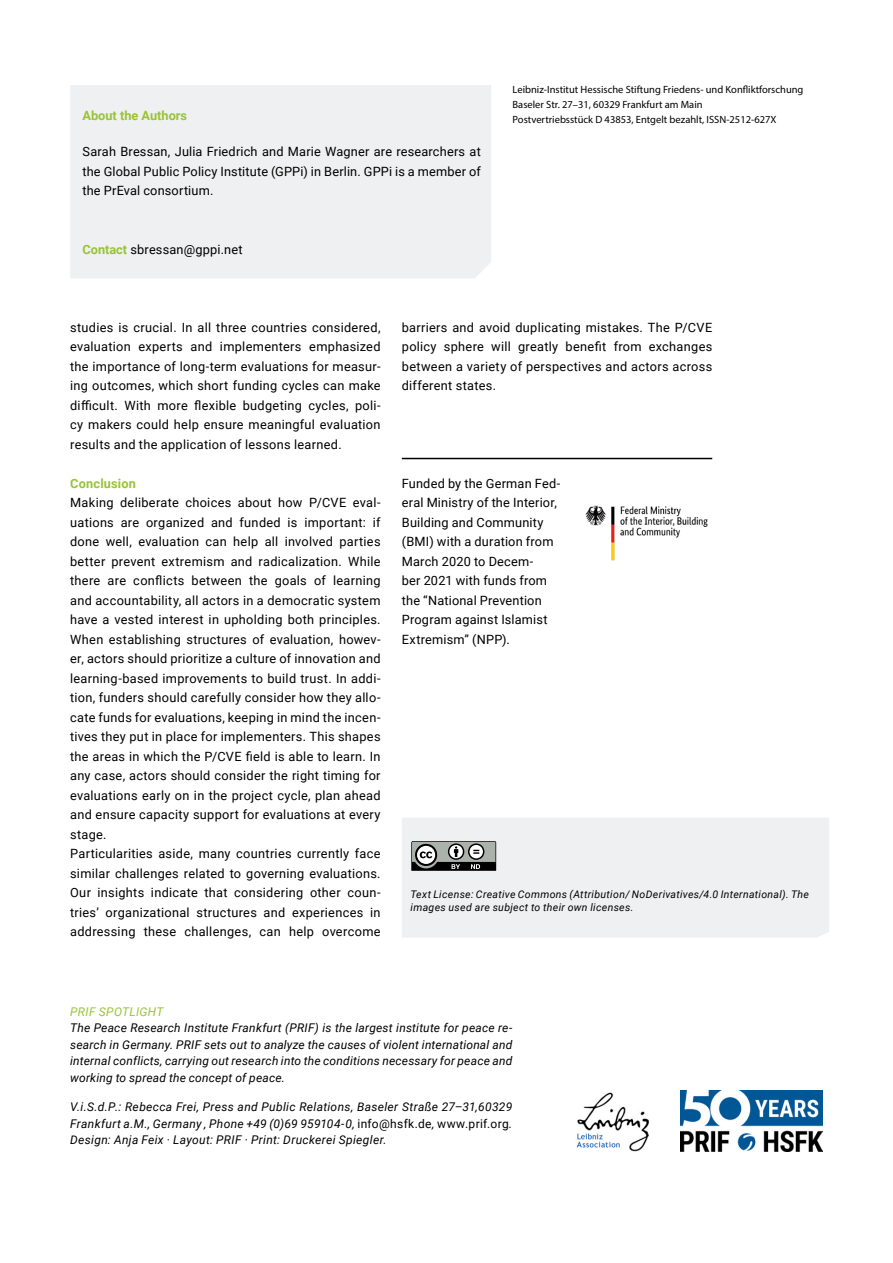
<style>
.page{position:relative;width:893px;height:1263px;background:#fff}
.page>*{position:absolute;margin:0;border:0;box-sizing:border-box;transform-origin:0 0}
.Fließtext{font:12.75px/19.5px "Roboto";letter-spacing:.02em;color:#000;text-align:justify}
.Zwischenüberschrift{font:700 12.75px "Roboto";color:#99c337}
.ViSdP__Fussnoten_etc{font:italic 12px/16.5px "Roboto";letter-spacing:.02em;color:#000;text-align:justify}
.t1{font:italic 12px "Roboto";letter-spacing:.03em;color:#99c337}
.t2{font:10.5px/15px "Myriad Pro";color:#000}
.Textlizenz{font:italic 10.5px/13.5px "Roboto";letter-spacing:.03em;color:#000}
.s1{font-weight:700;color:#99c337}
.s2{font-style:normal}
</style>
<div class="page">
<div style="left:70px;top:85px;width:421px;height:193px;background:#eff0f1"></div>
<img style="left:576px;top:1092px;width:72px;height:59px">
<img style="left:680px;top:1091px;width:143px;height:60px">
<div style="left:402px;top:818px;width:427px;height:120px;background:#eff0f1"></div>
<svg style="left:411px;top:841px;width:85px;height:30px;background:#757875"></svg>
<hr style="left:402px;top:458px;width:310px;height:1px;background:#000">
<img style="left:585px;top:505px;width:123px;height:56px">
<p class="Zwischenüberschrift" style="left:82px;top:107px;width:106px">About the Authors</p>
<p class="Fließtext" style="left:82px;top:141px;width:400px">Sarah Bressan, Julia Friedrich and Marie Wagner are researchers at the Global Public Policy Institute (GPPi) in Berlin. GPPi is a member of the PrEval consortium.</p>
<p class="Fließtext" style="left:82px;top:239px;width:162px"><span class="s1">Contact</span> sbressan@gppi.net</p>
<p class="t2" style="left:513px;top:82px;width:292px">Leibniz-Institut Hessische Stiftung Friedens- und Konfliktforschung<br>Baseler Str. 27–31, 60329 Frankfurt am Main</p>
<p class="t2" style="left:513px;top:112px;width:265px">Postvertriebsstück D 43853, Entgelt bezahlt, ISSN-2512-627X</p>
<p class="Fließtext" style="left:70px;top:317px;width:312px">studies is crucial. In all three countries considered, evaluation experts and implementers emphasized the importance of long-term evaluations for measur&shy;ing outcomes, which short funding cycles can make difficult. With more flexible budgeting cycles, poli&shy;cy makers could help ensure meaningful evaluation results and the application of lessons learned.</p>
<h2 class="Zwischenüberschrift" style="left:70px;top:474px;width:67px">Conclusion</h2>
<p class="Fließtext" style="left:70px;top:492px;width:312px">Making deliberate choices about how P/CVE eval&shy;uations are organized and funded is important: if done well, evaluation can help all involved parties better prevent extremism and radicalization. While there are conflicts between the goals of learning and accountability, all actors in a democratic system have a vested interest in upholding both principles.<br>When establishing structures of evaluation, howev&shy;er, actors should prioritize a culture of innovation and learning-based improvements to build trust. In addi&shy;tion, funders should carefully consider how they allo&shy;cate funds for evaluations, keeping in mind the incen&shy;tives they put in place for implementers. This shapes the areas in which the P/CVE field is able to learn. In any case, actors should consider the right timing for evaluations early on in the project cycle, plan ahead and ensure capacity support for evaluations at every stage.</p>
<p class="Fließtext" style="left:70px;top:843px;width:312px">Particularities aside, many countries currently face similar challenges related to governing evaluations.<br>Our insights indicate that considering other coun&shy;tries’ organizational structures and experiences in addressing these challenges, can help overcome</p>
<p class="Fließtext" style="left:402px;top:317px;width:312px">barriers and avoid duplicating mistakes. The P/CVE policy sphere will greatly benefit from exchanges between a variety of perspectives and actors across different states.</p>
<p class="Fließtext" style="left:402px;top:473px;width:160px;text-align:left">Funded by the German Fed&shy;eral Ministry of the Interior,<br>Building and Community (BMI) with a duration from<br>March 2020 to Decem-<br>ber 2021 with funds from the “National Prevention<br>Program against Islamist<br>Extremism” (NPP).</p>
<p class="Textlizenz" style="left:411px;top:887px;width:400px">Text License: Creative Commons (Attribution/ NoDerivatives/4.0 International). The images used are subject to their own licenses.</p>
<p class="t1" style="left:70px;top:1003px;width:95px">PRIF SPOTLIGHT</p>
<p class="ViSdP__Fussnoten_etc" style="left:70px;top:1019px;width:444px">The Peace Research Institute Frankfurt (PRIF) is the largest institute for peace re&shy;search in Germany. PRIF sets out to analyze the causes of violent international and internal conflicts, carrying out research into the conditions necessary for peace and working to spread the concept of peace.</p>
<p class="ViSdP__Fussnoten_etc" style="left:70px;top:1098px;width:444px">V.i.S.d.P.: Rebecca Frei, Press and Public Relations, Baseler Straße 27–31,60329<br>Frankfurt a.M., Germany , Phone +49 (0)69 959104-0, <span class="s2">info@hsfk.de</span>, <span class="s2">www.prif.org</span>.<br>Design: Anja Feix · Layout: PRIF · Print: Druckerei Spiegler.</p>
</div>
